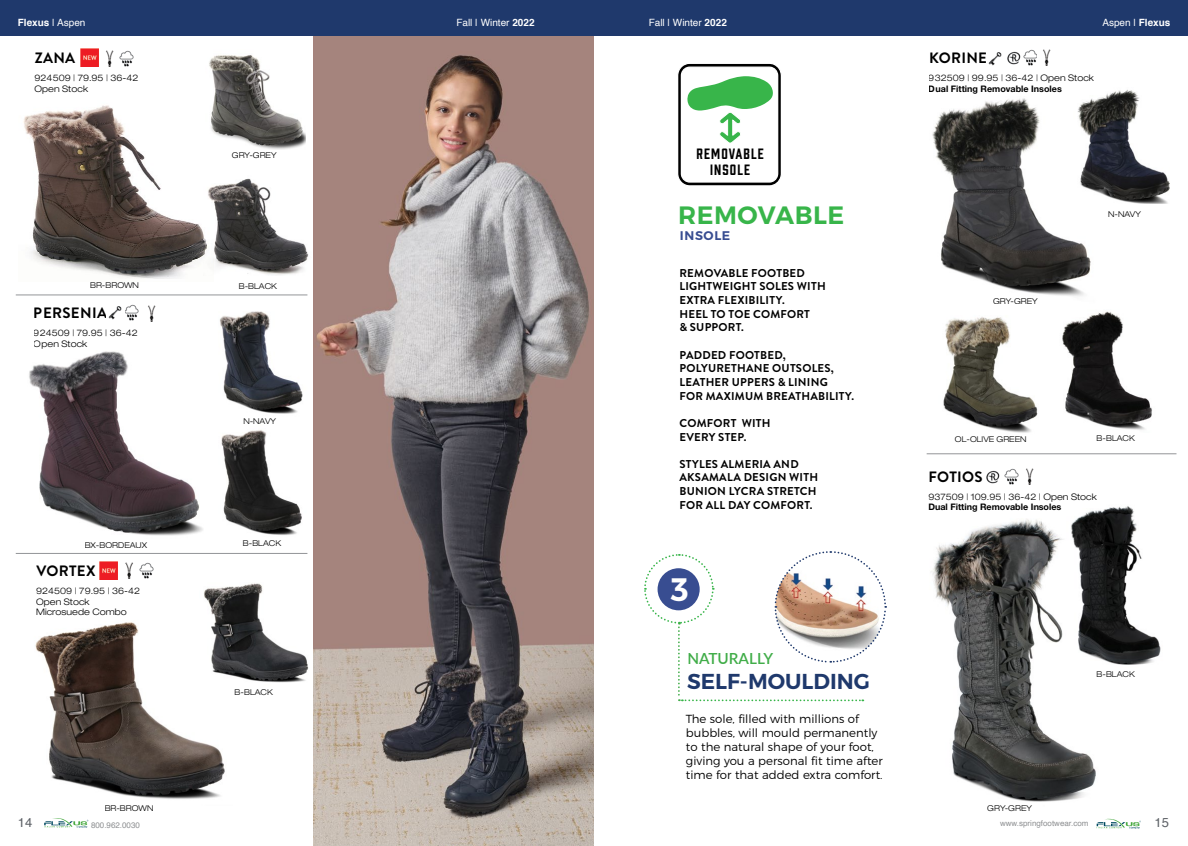
<style>
.page{position:relative;width:1188px;height:846px;background:#fff}
.page>*{position:absolute;margin:0;border:0;box-sizing:border-box;transform-origin:0 0}
.t1{font:600 32.5px "Montserrat";color:#fff}
.t2{font:600 25.1px "Montserrat";letter-spacing:.02em;color:#38b54a}
.t3{font:600 21.6px "Montserrat";color:#1f396c}
.t4{font:600 15.3px "Lato";color:#41ad49}
.t5{font:700 15px "Brandon Grotesque";letter-spacing:.02em;color:#000}
.t6{font:13.8px/16.5px "Prohibition";letter-spacing:.085em;color:#000;text-align:center}
.t7{font:13px "Helvetica";color:#5d6166}
.t8{font:600 12.5px "Montserrat";letter-spacing:.05em;color:#384d91}
.t9{font:300 11.7px/14px "Montserrat";color:#000}
.t10{font:700 11.4px/13.6px "Brandon Grotesque";letter-spacing:.02em;color:#000}
.t11{font:10px "Helvetica";color:#fff}
.t12{font:700 10px "Helvetica";color:#fff}
.t13{font:300 expanded 9px/10.8px "Helvetica Neue LT Pro";color:#000}
.t14{font:700 9px "Helvetica Neue LT Pro";color:#000}
.t15{font:300 expanded 8px "Helvetica Neue LT Pro";color:#000}
.t16{font:8px "Helvetica";color:#8e9092}
.s1{font-weight:400}
.s2{font-weight:700}
</style>
<div class="page">
<svg style="left:1097px;top:819px;width:44px;height:10px"></svg>
<svg style="left:44px;top:818px;width:44px;height:10px"></svg>
<img style="left:932px;top:98px;width:159px;height:198px">
<img style="left:943px;top:317px;width:95px;height:116px">
<img style="left:23px;top:105px;width:181px;height:174px">
<img style="left:204px;top:178px;width:105px;height:97px">
<img style="left:29px;top:351px;width:173px;height:185px">
<img style="left:220px;top:304px;width:94px;height:114px">
<img style="left:202px;top:425px;width:112px;height:114px">
<img style="left:108px;top:304px;width:31px;height:17px">
<img style="left:148px;top:305px;width:8px;height:17px">
<img style="left:209px;top:55px;width:97px;height:95px">
<img style="left:100px;top:561px;width:18px;height:18px">
<img style="left:35px;top:622px;width:190px;height:177px">
<img style="left:200px;top:583px;width:109px;height:104px">
<img style="left:80px;top:49px;width:18px;height:18px">
<img style="left:314px;top:36px;width:280px;height:810px">
<img style="left:1062px;top:311px;width:90px;height:119px">
<img style="left:1066px;top:89px;width:104px;height:115px">
<img style="left:1007px;top:49px;width:44px;height:17px">
<img style="left:988px;top:52px;width:14px;height:14px">
<img style="left:931px;top:519px;width:165px;height:283px">
<img style="left:1034px;top:506px;width:127px;height:162px">
<img style="left:986px;top:468px;width:48px;height:17px">
<hr style="left:16px;top:295px;width:291px;height:1px;background:#939598">
<hr style="left:16px;top:553px;width:291px;height:1px;background:#939598">
<hr style="left:927px;top:454px;width:250px;height:1px;background:#939598">
<img style="left:106px;top:50px;width:28px;height:17px">
<img style="left:125px;top:562px;width:29px;height:17px">
<svg style="left:678px;top:63px;width:103px;height:123px"></svg>
<svg style="left:644px;top:551px;width:243px;height:150px"></svg>
<div style="left:594px;top:0;width:594px;height:36px;background:#1f396c"></div>
<div style="left:0;top:0;width:594px;height:36px;background:#1f396c"></div>
<p class="t12" style="left:18px;top:15px;width:69px">Flexus <span class="s1">| Aspen</span></p>
<p class="t11" style="left:456px;top:15px;width:80px">Fall | Winter <span class="s2">2022</span></p>
<p class="t11" style="left:649px;top:15px;width:80px">Fall | Winter <span class="s2">2022</span></p>
<p class="t11" style="left:1102px;top:15px;width:70px">Aspen | <span class="s2">Flexus</span></p>
<h3 class="t5" style="left:35px;top:47px;width:42px">ZANA</h3>
<p class="t13" style="left:35px;top:72px;width:105px">924509 | 79.95 | 36-42<br>Open Stock</p>
<p class="t15" style="left:90px;top:281px;width:50px">BR-BROWN</p>
<h3 class="t5" style="left:34px;top:302px;width:74px">PERSENIA</h3>
<p class="t13" style="left:34px;top:327px;width:105px">924509 | 79.95 | 36-42<br>Open Stock</p>
<p class="t15" style="left:232px;top:151px;width:46px">GRY-GREY</p>
<p class="t15" style="left:239px;top:281px;width:40px">B-BLACK</p>
<p class="t15" style="left:243px;top:416px;width:34px">N-NAVY</p>
<p class="t15" style="left:85px;top:540px;width:64px">BX-BORDEAUX</p>
<p class="t15" style="left:243px;top:538px;width:40px">B-BLACK</p>
<h3 class="t5" style="left:36px;top:560px;width:61px">VORTEX</h3>
<p class="t13" style="left:36px;top:585px;width:105px">924509 | 79.95 | 36-42<br>Open Stock<br>Microsuede Combo</p>
<p class="t15" style="left:104px;top:804px;width:50px">BR-BROWN</p>
<p class="t15" style="left:235px;top:687px;width:40px">B-BLACK</p>
<p class="t6" style="left:696px;top:144px;width:69px">REMOVABLE<br>INSOLE</p>
<h2 class="t2" style="left:678px;top:195px;width:168px">REMOVABLE</h2>
<p class="t8" style="left:680px;top:225px;width:52px">INSOLE</p>
<p class="t10" style="left:679px;top:266px;width:148px">REMOVABLE FOOTBED<br>LIGHTWEIGHT SOLES WITH<br>EXTRA FLEXIBILITY.<br>HEEL TO TOE COMFORT<br>&amp; SUPPORT.</p>
<p class="t10" style="left:680px;top:348px;width:176px">PADDED FOOTBED,<br>POLYURETHANE OUTSOLES,<br>LEATHER UPPERS &amp; LINING<br>FOR MAXIMUM BREATHABILITY.</p>
<p class="t10" style="left:680px;top:416px;width:93px">COMFORT WITH<br>EVERY STEP.</p>
<p class="t10" style="left:680px;top:457px;width:140px">STYLES ALMERIA AND<br>AKSAMALA DESIGN WITH<br>BUNION LYCRA STRETCH<br>FOR ALL DAY COMFORT.</p>
<h1 class="t1" style="left:671px;top:563px;width:19px">3</h1>
<h3 class="t4" style="left:687px;top:647px;width:87px">NATURALLY</h3>
<h3 class="t3" style="left:687px;top:664px;width:184px">SELF-MOULDING</h3>
<p class="t9" style="left:686px;top:711px;width:198px">The sole, filled with millions of bubbles, will mould permanently to the natural shape of your foot, giving you a personal fit time after time for that added extra comfort.</p>
<h3 class="t5" style="left:929px;top:47px;width:60px">KORINE</h3>
<p class="t13" style="left:929px;top:72px;width:167px">932509 | 99.95 | 36-42 | Open Stock</p>
<p class="t14" style="left:929px;top:83px;width:134px">Dual Fitting Removable Insoles</p>
<p class="t15" style="left:993px;top:296px;width:46px">GRY-GREY</p>
<p class="t15" style="left:1108px;top:209px;width:34px">N-NAVY</p>
<p class="t15" style="left:955px;top:435px;width:73px">OL-OLIVE GREEN</p>
<p class="t15" style="left:1097px;top:433px;width:40px">B-BLACK</p>
<h3 class="t5" style="left:929px;top:466px;width:56px">FOTIOS</h3>
<p class="t13" style="left:928px;top:491px;width:170px">937509 | 109.95 | 36-42 | Open Stock</p>
<p class="t14" style="left:928px;top:502px;width:134px">Dual Fitting Removable Insoles</p>
<p class="t15" style="left:987px;top:804px;width:46px">GRY-GREY</p>
<p class="t15" style="left:1097px;top:670px;width:40px">B-BLACK</p>
<p class="t7" style="left:18px;top:812px;width:16px">14</p>
<p class="t16" style="left:91px;top:819px;width:50px">800.962.0030</p>
<p class="t16" style="left:1000px;top:817px;width:90px">www.springfootwear.com</p>
<p class="t7" style="left:1155px;top:812px;width:16px">15</p>
</div>
